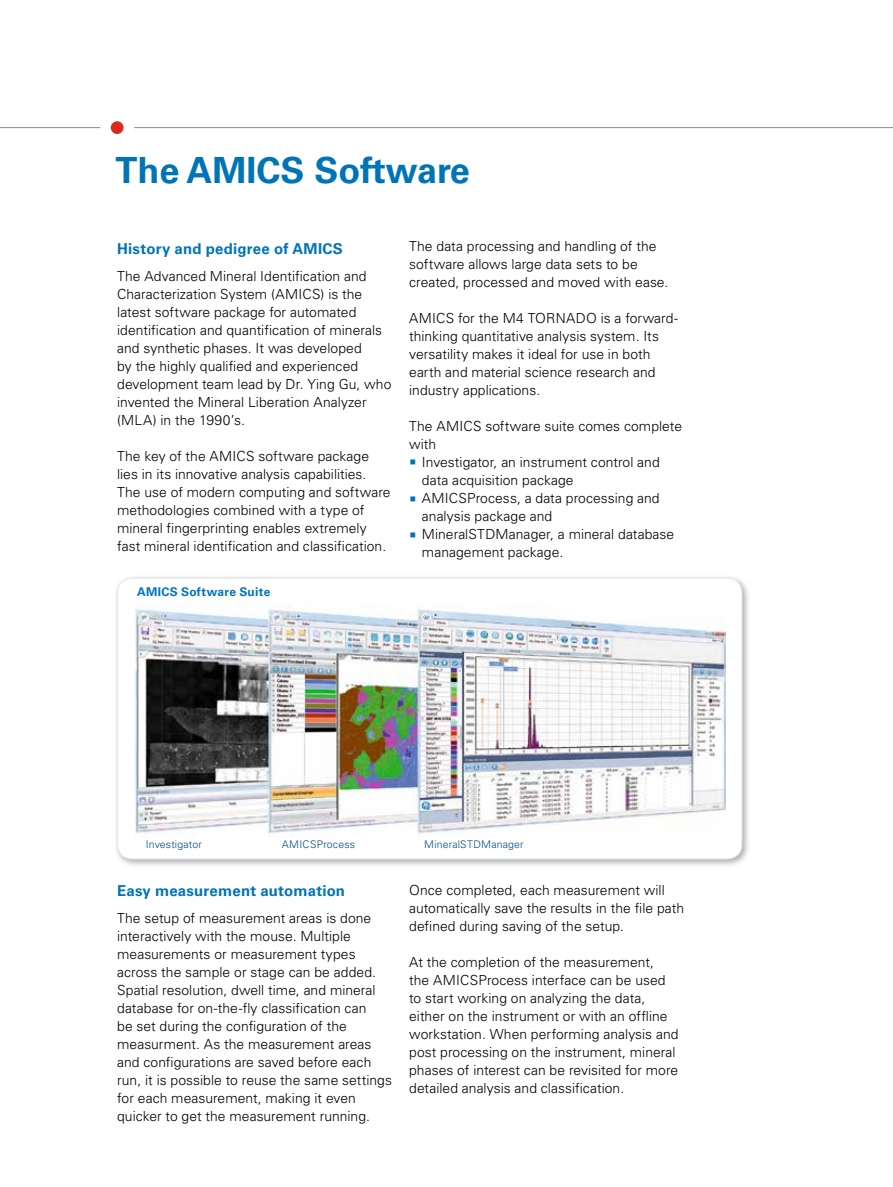
<style>
.page{position:relative;width:893px;height:1187px;background:#fff}
.page>*{position:absolute;margin:0;border:0;box-sizing:border-box;transform-origin:0 0}
.t1{font:700 36px "Univers LT Std";color:#0074b7}
.t2{font:700 15px "Univers LT Std";letter-spacing:.015em;color:#0074b7}
.t3{font:300 13.8px/18px "Univers LT Std";color:#000}
.t4{font:700 12px "Univers LT Std";letter-spacing:.02em;color:#0074b7}
.t5{font:300 10.5px "Univers LT Std";letter-spacing:.015em;color:#004e83}
</style>
<div class="page">
<div style="left:111px;top:121px;width:13px;height:13px;background:#dc291a;border-radius:50%"></div>
<hr style="left:134px;top:127px;width:759px;height:1px;background:#808e96">
<hr style="left:0;top:127px;width:100px;height:1px;background:#808e96">
<div style="left:113px;top:574px;width:638px;height:294px;background:#000;opacity:.35"></div>
<div style="left:118px;top:578px;width:624px;height:280px;background:#fff;border-radius:15px"></div>
<img style="left:136px;top:603px;width:589px;height:234px">
<h1 class="t1" style="left:115px;top:150px;width:356px">The AMICS Software</h1>
<p class="t2" style="left:117px;top:239px;width:227px">History and pedigree of AMICS</p>
<p class="t3" style="left:117px;top:267px;width:276px">The Advanced Mineral Identification and Characterization System (AMICS) is the latest software package for automated identification and quantification of minerals and synthetic phases. It was developed<br>by the highly qualified and experienced development team lead by Dr. Ying Gu, who invented the Mineral Liberation Analyzer (MLA) in the 1990’s.</p>
<p class="t3" style="left:117px;top:447px;width:275px">The key of the AMICS software package lies in its innovative analysis capabilities.<br>The use of modern computing and software methodologies combined with a type of mineral fingerprinting enables extremely fast mineral identification and classification.</p>
<p class="t4" style="left:137px;top:585px;width:135px">AMICS Software Suite</p>
<p class="t3" style="left:409px;top:237px;width:261px">The data processing and handling of the software allows large data sets to be created, processed and moved with ease.</p>
<p class="t3" style="left:409px;top:309px;width:270px">AMICS for the M4 TORNADO is a forward&shy;thinking quantitative analysis system. Its versatility makes it ideal for use in both earth and material science research and industry applications.</p>
<p class="t3" style="left:409px;top:417px;width:274px">The AMICS software suite comes complete</p>
<p class="t3" style="left:409px;top:435px;width:29px">with</p>
<p class="t3" style="left:422px;top:453px;width:239px">Investigator, an instrument control and</p>
<p class="t3" style="left:422px;top:471px;width:153px">data acquisition package</p>
<p class="t3" style="left:422px;top:489px;width:239px">AMICSProcess, a data processing and</p>
<p class="t3" style="left:422px;top:507px;width:132px">analysis package and</p>
<p class="t3" style="left:422px;top:525px;width:254px">MineralSTDManager, a mineral database</p>
<p class="t3" style="left:422px;top:543px;width:143px">management package.</p>
<p class="t5" style="left:146px;top:838px;width:58px">Investigator</p>
<p class="t5" style="left:282px;top:838px;width:75px">AMICSProcess</p>
<p class="t5" style="left:424px;top:838px;width:101px">MineralSTDManager</p>
<p class="t2" style="left:117px;top:881px;width:229px">Easy measurement automation</p>
<p class="t3" style="left:117px;top:908px;width:276px">The setup of measurement areas is done interactively with the mouse. Multiple measurements or measurement types across the sample or stage can be added.<br>Spatial resolution, dwell time, and mineral database for on-the-fly classification can<br>be set during the configuration of the measurment. As the measurement areas and configurations are saved before each run, it is possible to reuse the same settings for each measurement, making it even quicker to get the measurement running.</p>
<p class="t3" style="left:409px;top:880px;width:276px">Once completed, each measurement will automatically save the results in the file path defined during saving of the setup.</p>
<p class="t3" style="left:409px;top:952px;width:271px">At the completion of the measurement,<br>the AMICSProcess interface can be used to start working on analyzing the data, either on the instrument or with an offline workstation. When performing analysis and post processing on the instrument, mineral phases of interest can be revisited for more detailed analysis and classification.</p>
</div>
